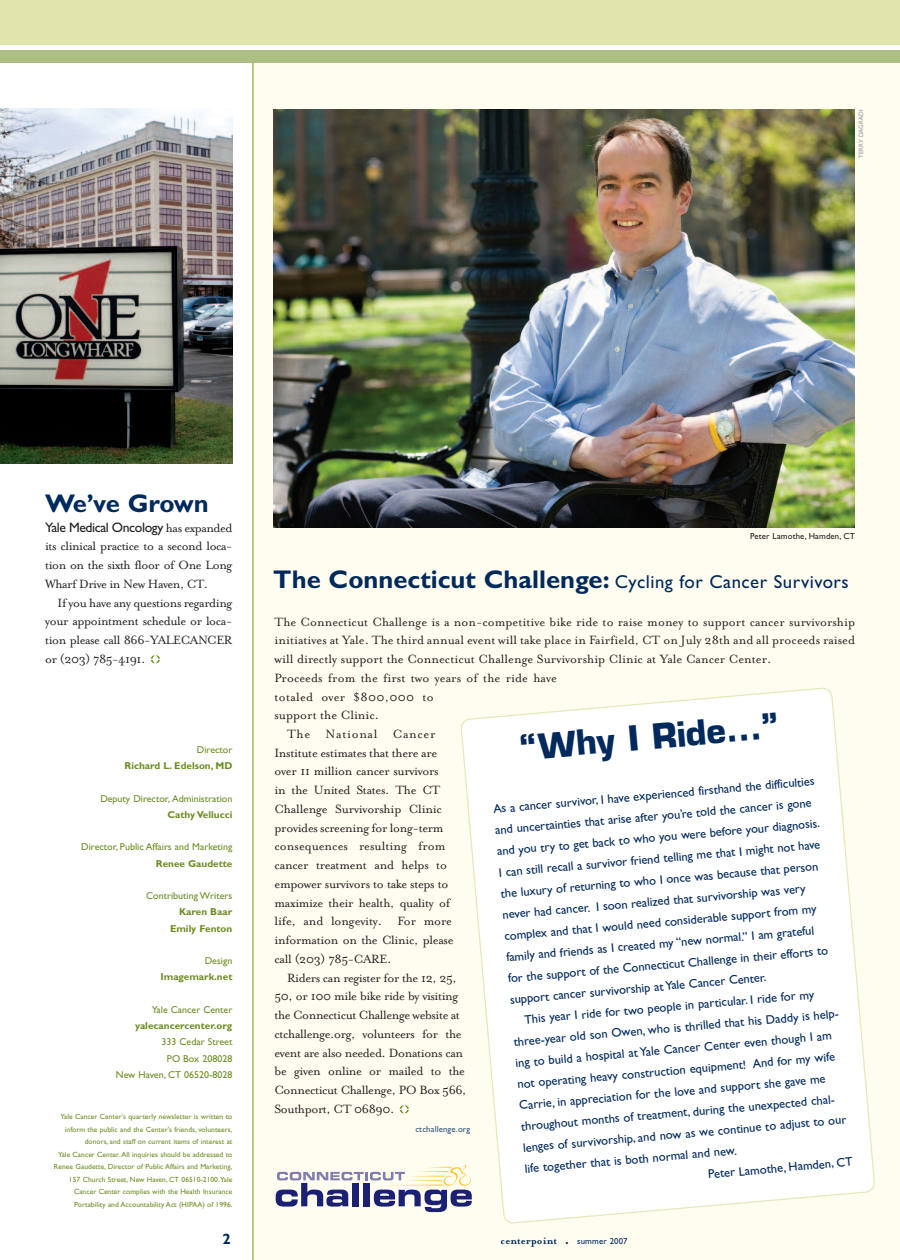
<style>
.page{position:relative;width:900px;height:1260px;background:#fff}
.page>*{position:absolute;margin:0;border:0;box-sizing:border-box;transform-origin:0 0}
.t1{font:700 33.75px "Eurostile";color:#00295c}
.t2{font:700 25.62px "Gill Sans";letter-spacing:-.02em;color:#00295c}
.t3{font:18.75px "Gill Sans";letter-spacing:.025em;color:#00295c}
.t4{font:700 15px "Gill Sans";color:#00295c}
.t5{font:13.75px/18.8px "Mrs Eaves Roman";letter-spacing:-.025em;color:#231f20;text-align:justify}
.t6{font:13.75px "Mrs Eaves Roman";color:#231f20}
.t7{font:13.75px "Gill Sans";letter-spacing:-.03em;color:#231f20}
.t8{font:13.75px "Mrs Eaves Roman";letter-spacing:.015em;color:#231f20}
.t9{font:13.75px "Mrs Eaves Roman";letter-spacing:.045em;color:#231f20}
.t10{font:12.5px "Gill Sans";color:#00295c}
.t11{font:700 11.25px "Mrs Eaves";letter-spacing:.02em;color:#00295c}
.t12{font:10px/16.2px "Gill Sans";color:#6d8d23;text-align:right}
.t13{font:700 10px/16.2px "Gill Sans";color:#6d8d23;text-align:right}
.t14{font:8.75px "Gill Sans";letter-spacing:.015em;color:#231f20}
.t15{font:8.75px "Gill Sans";letter-spacing:.015em;color:#325481}
.t16{font:7.5px/12.5px "Gill Sans";letter-spacing:.005em;color:#6d8d23;text-align:right}
.t17{font:6.25px "Gill Sans";letter-spacing:.025em;color:#939598}
.s1{font-family:"Mrs Eaves Roman"}
.s2{font-weight:700;font-size:25.62px}
.s3{font-family:"Gill Sans";font-weight:400;font-size:8.75px}
</style>
<div class="page">
<div style="left:253px;top:62px;width:647px;height:1198px;background:#fffdef"></div>
<div style="left:0;top:0;width:900px;height:45px;background:#e0e5ab"></div>
<hr style="left:253px;top:62px;width:1px;height:1198px;background:#6d8d23">
<div style="left:0;top:50px;width:900px;height:12px;background:#adbe83"></div>
<svg style="left:151px;top:655px;width:9px;height:8px"></svg>
<img style="left:0;top:109px;width:232px;height:355px">
<img style="left:273px;top:109px;width:582px;height:418px">
<svg style="left:400px;top:1105px;width:9px;height:8px"></svg>
<svg style="left:276px;top:1166px;width:184px;height:46px"></svg>
<svg style="left:460px;top:687px;width:415px;height:537px"></svg>
<p class="t17" style="left:859px;top:158px;width:50px;rotate:-90deg">TERRY DAGRADI</p>
<h2 class="t2" style="left:45px;top:494px;width:165px">We’ve Grown</h2>
<p class="t7" style="left:45px;top:522px;width:189px">Yale Medical Oncology <span class="s1">has expanded</span></p>
<p class="t5" style="left:45px;top:536px;width:189px">its clinical practice to a second loca&shy;tion on the sixth floor of One Long Wharf Drive in New Haven, CT.</p>
<p class="t5" style="left:45px;top:593px;width:189px;text-indent:13px">If you have any questions regarding your appointment schedule or loca&shy;tion please call 866-YALECANCER or (203) 785-4191.</p>
<p class="t12" style="left:197px;top:742px;width:37px">Director</p>
<p class="t13" style="left:125px;top:759px;width:109px">Richard L. Edelson, MD</p>
<p class="t12" style="left:100px;top:791px;width:134px">Deputy Director, Administration</p>
<p class="t13" style="left:168px;top:807px;width:66px">Cathy Vellucci</p>
<p class="t12" style="left:81px;top:840px;width:153px">Director, Public Affairs and Marketing</p>
<p class="t13" style="left:156px;top:856px;width:78px">Renee Gaudette</p>
<p class="t12" style="left:146px;top:889px;width:88px">Contributing Writers</p>
<p class="t13" style="left:170px;top:905px;width:64px">Karen Baar<br>Emily Fenton</p>
<p class="t12" style="left:205px;top:954px;width:29px">Design</p>
<p class="t13" style="left:161px;top:970px;width:73px">Imagemark.net</p>
<p class="t12" style="left:152px;top:1002px;width:82px">Yale Cancer Center</p>
<p class="t13" style="left:135px;top:1019px;width:99px">yalecancercenter.org</p>
<p class="t12" style="left:116px;top:1035px;width:118px">333 Cedar Street<br>PO Box 208028<br>New Haven, CT 06520-8028</p>
<p class="t16" style="left:54px;top:1111px;width:180px">Yale Cancer Center's quarterly newsletter is written to inform the public and the Center's friends, volunteers, donors, and staff on current items of interest at<br>Yale Cancer Center. All inquiries should be addressed to Renee Gaudette, Director of Public Affairs and Marketing, 157 Church Street, New Haven, CT 06510-2100.Yale Cancer Center complies with the Health Insurance Portability and Accountability Act (HIPAA) of 1996.</p>
<p class="t4" style="left:223px;top:1234px;width:10px">2</p>
<p class="t14" style="left:750px;top:533px;width:106px">Peter Lamothe, Hamden, CT</p>
<h3 class="t3" style="left:273px;top:575px;width:577px"><span class="s2">The Connecticut Challenge:</span> Cycling for Cancer Survivors</h3>
<p class="t6" style="left:275px;top:613px;width:582px">The Connecticut Challenge is a non-competitive bike ride to raise money to support cancer survivorship</p>
<p class="t6" style="left:275px;top:631px;width:582px">initiatives at Yale. The third annual event will take place in Fairfield, CT on July 28th and all proceeds raised</p>
<p class="t6" style="left:275px;top:650px;width:498px">will directly support the Connecticut Challenge Survivorship Clinic at Yale Cancer Center.</p>
<p class="t6" style="left:275px;top:669px;width:284px">Proceeds from the first two years of the ride have</p>
<p class="t8" style="left:275px;top:688px;width:161px">totaled over $800,000 to</p>
<p class="t6" style="left:275px;top:706px;width:106px">support the Clinic.</p>
<p class="t9" style="left:287px;top:725px;width:150px">The National Cancer</p>
<p class="t5" style="left:275px;top:743px;width:164px">Institute estimates that there are</p>
<p class="t5" style="left:275px;top:761px;width:166px">over 11 million cancer survivors</p>
<p class="t5" style="left:275px;top:780px;width:167px">in the United States. The CT</p>
<p class="t5" style="left:275px;top:799px;width:169px">Challenge Survivorship Clinic</p>
<p class="t5" style="left:275px;top:818px;width:171px">provides screening for long-term</p>
<p class="t6" style="left:275px;top:838px;width:172px">consequences resulting from</p>
<p class="t5" style="left:275px;top:855px;width:174px">cancer treatment and helps to</p>
<p class="t5" style="left:275px;top:874px;width:175px">empower survivors to take steps to</p>
<p class="t5" style="left:275px;top:893px;width:177px">maximize their health, quality of</p>
<p class="t5" style="left:275px;top:911px;width:179px">life, and longevity. For more</p>
<p class="t5" style="left:275px;top:930px;width:180px">information on the Clinic, please</p>
<p class="t5" style="left:275px;top:949px;width:118px">call (203) 785-CARE.</p>
<p class="t5" style="left:287px;top:968px;width:171px">Riders can register for the 12, 25,</p>
<p class="t5" style="left:275px;top:986px;width:185px">50, or 100 mile bike ride by visiting</p>
<p class="t5" style="left:275px;top:1005px;width:187px">the Connecticut Challenge website at</p>
<p class="t5" style="left:275px;top:1024px;width:189px">ctchallenge.org, volunteers for the</p>
<p class="t5" style="left:275px;top:1043px;width:190px">event are also needed. Donations can</p>
<p class="t5" style="left:275px;top:1061px;width:192px">be given online or mailed to the</p>
<p class="t5" style="left:275px;top:1080px;width:194px">Connecticut Challenge, PO Box 566,</p>
<p class="t5" style="left:275px;top:1099px;width:121px">Southport, CT 06890.</p>
<p class="t15" style="left:415px;top:1125px;width:56px">ctchallenge.org</p>
<h1 class="t1" style="left:519px;top:735px;width:261px;rotate:-5deg">“Why I Ride...”</h1>
<p class="t10" style="left:493px;top:804px;width:324px;rotate:-5deg">As a cancer survivor, I have experienced firsthand the difficulties</p>
<p class="t10" style="left:495px;top:825px;width:319px;rotate:-5deg">and uncertainties that arise after you’re told the cancer is gone</p>
<p class="t10" style="left:497px;top:846px;width:326px;rotate:-5deg">and you try to get back to who you were before your diagnosis.</p>
<p class="t10" style="left:498px;top:868px;width:324px;rotate:-5deg">I can still recall a survivor friend telling me that I might not have</p>
<p class="t10" style="left:500px;top:889px;width:320px;rotate:-5deg">the luxury of returning to who I once was because that person</p>
<p class="t10" style="left:502px;top:910px;width:306px;rotate:-5deg">never had cancer. I soon realized that survivorship was very</p>
<p class="t10" style="left:504px;top:931px;width:315px;rotate:-5deg">complex and that I would need considerable support from my</p>
<p class="t10" style="left:506px;top:952px;width:311px;rotate:-5deg">family and friends as I created my “new normal.” I am grateful</p>
<p class="t10" style="left:508px;top:974px;width:322px;rotate:-5deg">for the support of the Connecticut Challenge in their efforts to</p>
<p class="t10" style="left:510px;top:995px;width:259px;rotate:-5deg">support cancer survivorship atYale Cancer Center.</p>
<p class="t10" style="left:524px;top:1015px;width:292px;rotate:-5deg">This year I ride for two people in particular. I ride for my</p>
<p class="t10" style="left:513px;top:1037px;width:330px;rotate:-5deg">three-year old son Owen, who is thrilled that his Daddy is help-</p>
<p class="t10" style="left:515px;top:1058px;width:319px;rotate:-5deg">ing to build a hospital at Yale Cancer Center even though I am</p>
<p class="t10" style="left:517px;top:1079px;width:320px;rotate:-5deg">not operating heavy construction equipment! And for my wife</p>
<p class="t10" style="left:519px;top:1101px;width:309px;rotate:-5deg">Carrie, in appreciation for the love and support she gave me</p>
<p class="t10" style="left:521px;top:1122px;width:319px;rotate:-5deg">throughout months of treatment, during the unexpected chal-</p>
<p class="t10" style="left:523px;top:1143px;width:326px;rotate:-5deg">lenges of survivorship, and now as we continue to adjust to our</p>
<p class="t10" style="left:524px;top:1164px;width:214px;rotate:-5deg">life together that is both normal and new.</p>
<p class="t10" style="left:708px;top:1169px;width:147px;rotate:-5deg">Peter Lamothe, Hamden, CT</p>
<p class="t11" style="left:501px;top:1234px;width:129px">centerpoint <sub>•</sub> <span class="s3">summer 2007</span></p>
</div>
